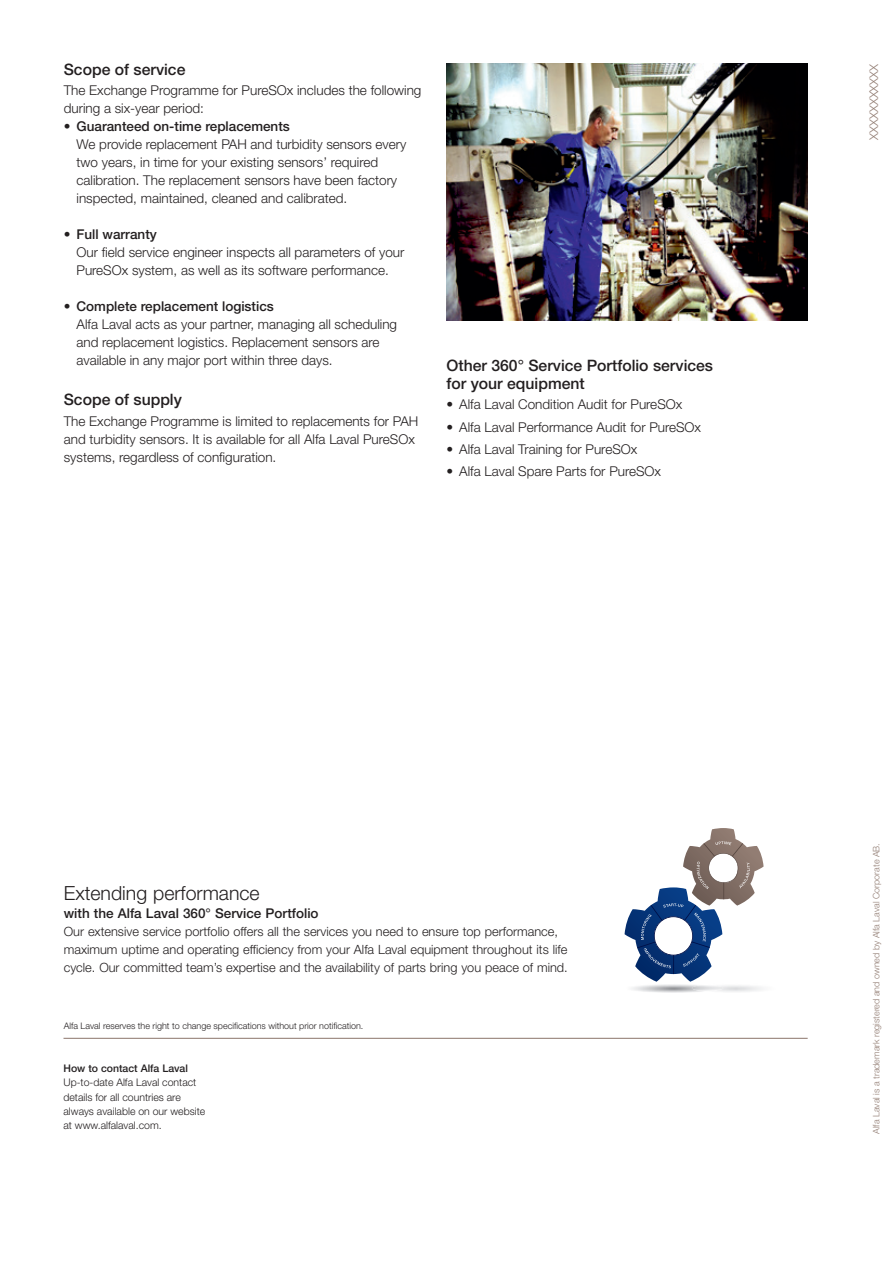
<style>
.page{position:relative;width:893px;height:1263px;background:#fff}
.page>*{position:absolute;margin:0;border:0;box-sizing:border-box;transform-origin:0 0}
.t1{font:300 19.5px "Helvetica Neue LT Std";color:#231f20}
.t2{font:500 15.75px/18px "Helvetica Neue LT Std";color:#231f20}
.t3{font:300 13.5px/18px "Helvetica Neue LT Std";color:#231f20}
.t4{font:500 13.5px "Helvetica Neue LT Std";color:#231f20}
.t5{font:300 12.75px/18px "Helvetica Neue LT Std";color:#231f20}
.t6{font:300 12px "Helvetica Neue LT Std";color:#927d73}
.t7{font:300 10.5px/14.2px "Helvetica Neue LT Std";color:#231f20}
.t8{font:500 10.5px "Helvetica Neue LT Std";color:#231f20}
.t9{font:300 9px "Helvetica Neue LT Std";color:#231f20}
.t10{font:300 9px "Helvetica Neue LT Std";color:#927d73}
.s1{font-weight:500}
</style>
<div class="page">
<hr style="left:64px;top:1038px;width:744px;height:1px;background:#927d73">
<img style="left:692px;top:984px;width:31px;height:8px">
<svg style="left:625px;top:828px;width:139px;height:154px"></svg>
<img style="left:446px;top:64px;width:362px;height:257px">
<p class="t2" style="left:64px;top:60px;width:123px">Scope of service</p>
<p class="t3" style="left:64px;top:81px;width:359px">The Exchange Programme for PureSOx includes the following during a six-year period:</p>
<p class="t3" style="left:77px;top:117px;width:331px;text-indent:-13px">• <span class="s1">Guaranteed on-time replacements<br></span>We provide replacement PAH and turbidity sensors every two years, in time for your existing sensors’ required calibration. The replacement sensors have been factory inspected, maintained, cleaned and calibrated.</p>
<p class="t3" style="left:77px;top:225px;width:329px;text-indent:-13px">• <span class="s1">Full warranty<br></span>Our field service engineer inspects all parameters of your<br>PureSOx system, as well as its software performance.</p>
<p class="t3" style="left:77px;top:297px;width:322px;text-indent:-13px">• <span class="s1">Complete replacement logistics<br></span>Alfa Laval acts as your partner, managing all scheduling and replacement logistics. Replacement sensors are available in any major port within three days.</p>
<p class="t2" style="left:64px;top:391px;width:120px">Scope of supply</p>
<p class="t3" style="left:64px;top:411px;width:356px">The Exchange Programme is limited to replacements for PAH and turbidity sensors. It is available for all Alfa Laval PureSOx systems, regardless of configuration.</p>
<p class="t2" style="left:446px;top:356px;width:268px">Other 360° Service Portfolio services for your equipment</p>
<p class="t3" style="left:446px;top:395px;width:237px">• Alfa Laval Condition Audit for PureSOx</p>
<p class="t3" style="left:446px;top:418px;width:256px">• Alfa Laval Performance Audit for PureSOx</p>
<p class="t3" style="left:446px;top:440px;width:192px">• Alfa Laval Training for PureSOx</p>
<p class="t3" style="left:446px;top:462px;width:216px">• Alfa Laval Spare Parts for PureSOx</p>
<h1 class="t1" style="left:64px;top:881px;width:197px">Extending performance</h1>
<p class="t4" style="left:64px;top:905px;width:256px">with the Alfa Laval 360° Service Portfolio</p>
<p class="t5" style="left:64px;top:922px;width:506px">Our extensive service portfolio offers all the services you need to ensure top performance, maximum uptime and operating efficiency from your Alfa Laval equipment throughout its life cycle. Our committed team’s expertise and the availability of parts bring you peace of mind.</p>
<p class="t9" style="left:64px;top:1020px;width:301px">Alfa Laval reserves the right to change specifications without prior notification.</p>
<p class="t8" style="left:64px;top:1062px;width:126px">How to contact Alfa Laval</p>
<p class="t7" style="left:64px;top:1075px;width:143px">Up-to-date Alfa Laval contact details for all countries are always available on our website at www.alfalaval.com.</p>
<p class="t6" style="left:866px;top:140px;width:78px;rotate:-90deg">XXXXXXXXXXX</p>
<p class="t10" style="left:871px;top:1134px;width:292px;rotate:-90deg">Alfa Laval is a trademark registered and owned by Alfa Laval Corporate AB.</p>
</div>
